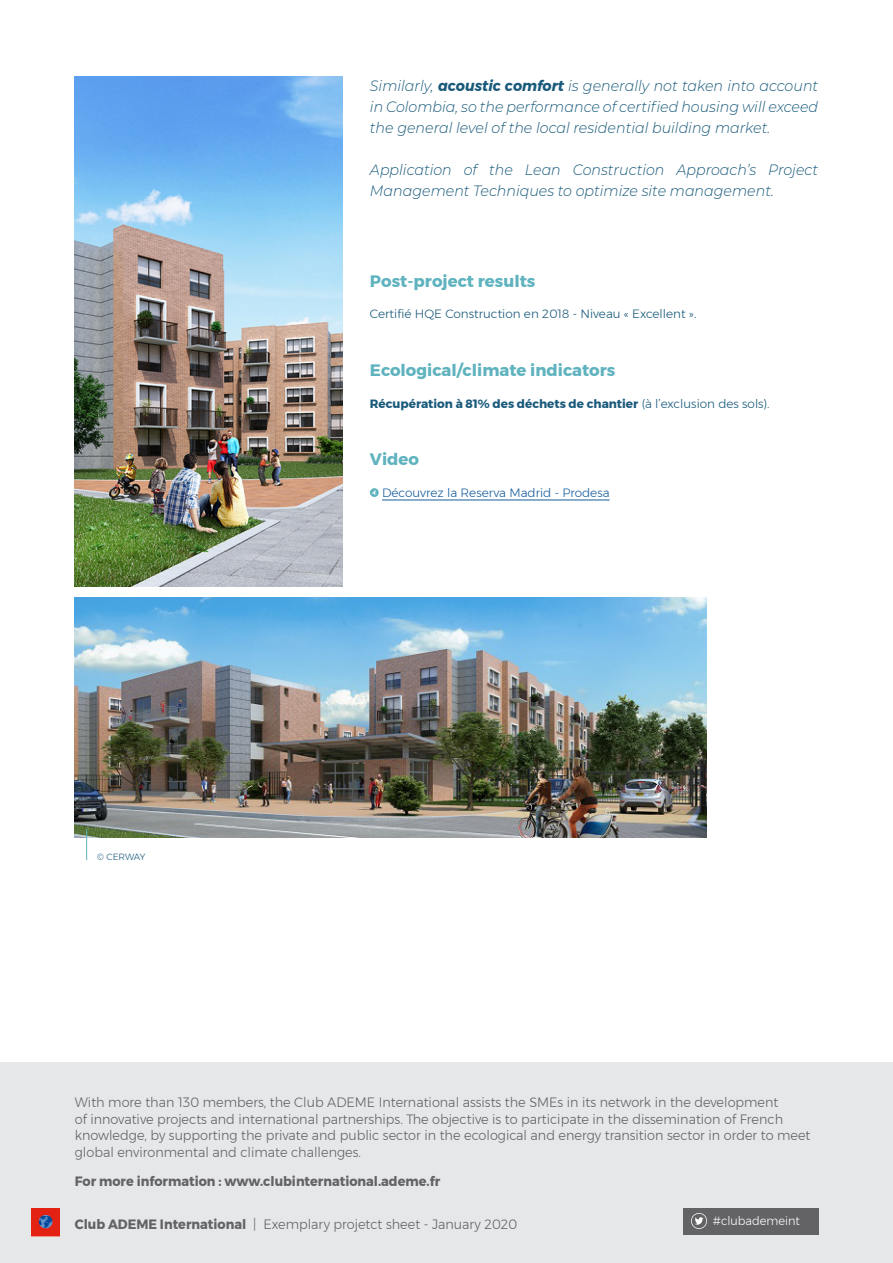
<style>
.page{position:relative;width:893px;height:1263px;background:#fff}
.page>*{position:absolute;margin:0;border:0;box-sizing:border-box;transform-origin:0 0}
.t1{font:700 16.5px "Montserrat";color:#5fb3be}
.t2{font:italic 300 15px/21px "Montserrat";color:#195a7b;text-align:justify;scale:.95 1}
.t3{font:300 13.5px/16.5px "Montserrat";color:#636366;scale:.95 1}
.t4{font:700 13.5px "Montserrat";color:#636366;scale:.95 1}
.t5{font:700 12px "Montserrat";color:#195a7b}
.t6{font:300 12px "Montserrat";color:#195a7b}
.t7{font:300 12px "Montserrat";color:#175d9e}
.t8{font:300 12px "Montserrat";color:#fff;scale:.95 1}
.t9{font:300 9px "Montserrat";letter-spacing:-.01em;color:#195a7b}
.s1{font-weight:700}
.s2{font-weight:300}
</style>
<div class="page">
<hr style="left:382px;top:500px;width:228px;height:1px;background:#175d9e">
<svg style="left:370px;top:488px;width:9px;height:9px"></svg>
<svg style="left:372px;top:490px;width:3px;height:5px"></svg>
<img style="left:74px;top:77px;width:268px;height:510px">
<img style="left:75px;top:597px;width:631px;height:240px">
<hr style="left:86px;top:829px;width:1px;height:31px;background:#5fb3be">
<div style="left:0;top:1062px;width:893px;height:201px;background:#e6e7e9"></div>
<img style="left:31px;top:1208px;width:29px;height:28px">
<div style="left:683px;top:1208px;width:136px;height:27px;background:#636366"></div>
<svg style="left:691px;top:1213px;width:16px;height:16px"></svg>
<p class="t2" style="left:370px;top:75px;width:473px">Similarly, <span class="s1">acoustic comfort</span> is generally not taken into account in Colombia, so the performance of certified housing will exceed the general level of the local residential building market.</p>
<p class="t2" style="left:370px;top:159px;width:473px">Application of the Lean Construction Approach’s Project<br>Management Techniques to optimize site management.</p>
<p class="t1" style="left:370px;top:268px;width:167px">Post-project results</p>
<p class="t6" style="left:370px;top:305px;width:328px">Certifié HQE Construction en 2018 - Niveau « Excellent ».</p>
<p class="t1" style="left:370px;top:357px;width:247px">Ecological/climate indicators</p>
<p class="t5" style="left:370px;top:394px;width:401px">Récupération à 81% des déchets de chantier <span class="s2">(à l’exclusion des sols).</span></p>
<p class="t1" style="left:370px;top:446px;width:51px">Video</p>
<p class="t9" style="left:97px;top:850px;width:50px">© CERWAY</p>
<p class="t7" style="left:382px;top:484px;width:229px">Découvrez la Reserva Madrid - Prodesa</p>
<p class="t3" style="left:75px;top:1094px;width:776px">With more than 130 members, the Club ADEME International assists the SMEs in its network in the development<br>of innovative projects and international partnerships. The objective is to participate in the dissemination of French knowledge, by supporting the private and public sector in the ecological and energy transition sector in order to meet global environmental and climate challenges.</p>
<p class="t4" style="left:75px;top:1170px;width:386px">For more information : www.clubinternational.ademe.fr</p>
<p class="t8" style="left:713px;top:1211px;width:93px">#clubademeint</p>
<p class="t3" style="left:75px;top:1216px;width:467px"><span class="s1">Club ADEME International</span> | Exemplary projetct sheet - January 2020</p>
</div>
